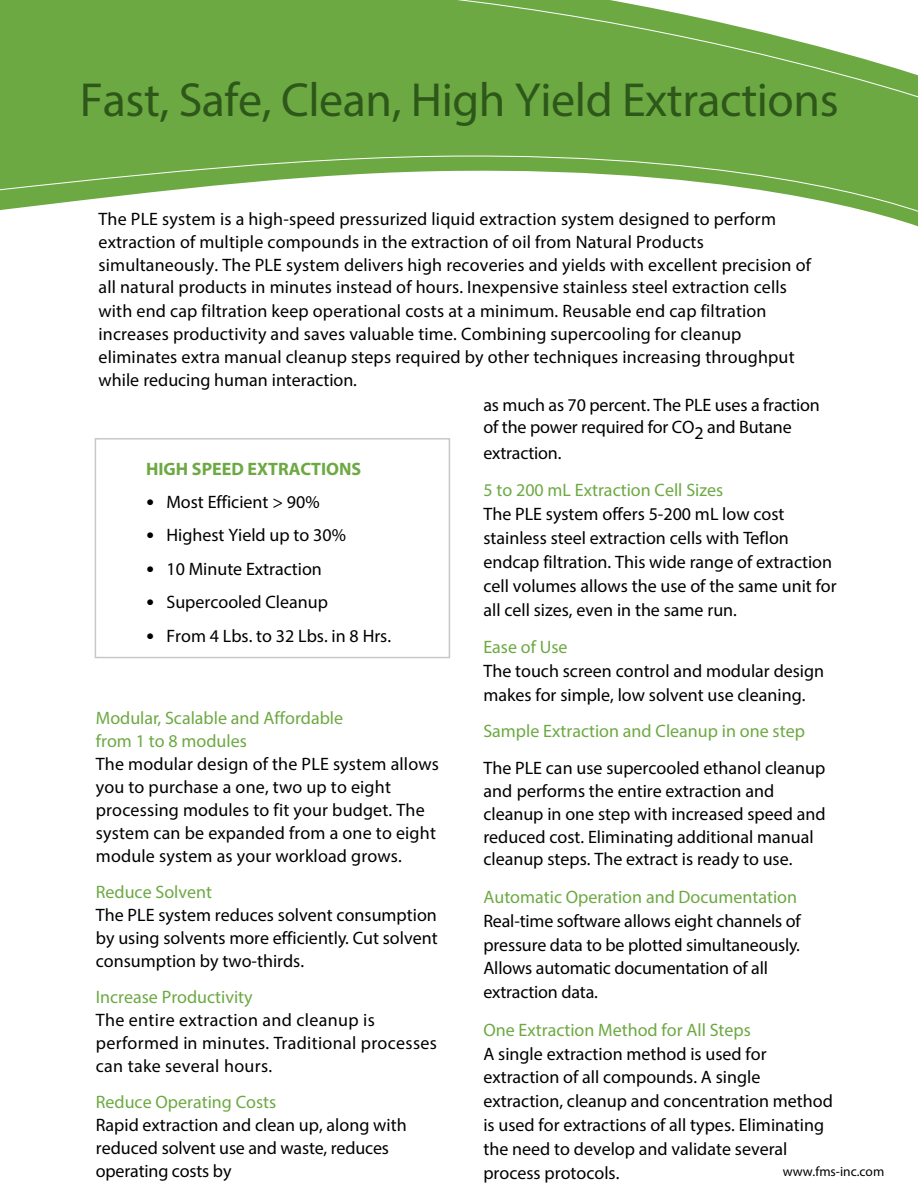
<style>
.page{position:relative;width:918px;height:1188px;background:#fff}
.page>*{position:absolute;margin:0;border:0;box-sizing:border-box;transform-origin:0 0}
.t1{font:48px "Myriad Pro";letter-spacing:-.01em;color:#2e581a}
.t2{font:18px/23.9px "Myriad Pro";color:#000}
.t3{font:18px/23px "Myriad Pro";color:#6da943}
.t4{font:18px/23px "Myriad Pro";letter-spacing:.02em;color:#000}
.t5{font:700 18px "Myriad Pro";color:#6da943}
.t6{font:13.5px "Myriad Pro";color:#000}
.s1{font-family:"Frutiger";font-weight:300;font-size:16.5px}
</style>
<div class="page">
<svg style="left:0;top:0;width:918px;height:227px"></svg>
<div style="left:95px;top:438px;width:355px;height:220px;border:2px solid #c7c8ca"></div>
<h1 class="t1" style="left:80px;top:70px;width:760px">Fast, Safe, Clean, High Yield Extractions</h1>
<p class="t2" style="left:99px;top:208px;width:714px;line-height:23px">The PLE system is a high-speed pressurized liquid extraction system designed to perform extraction of multiple compounds in the extraction of oil from Natural Products simultaneously. The PLE system delivers high recoveries and yields with excellent precision of all natural products in minutes instead of hours. Inexpensive stainless steel extraction cells with end cap filtration keep operational costs at a minimum. Reusable end cap filtration increases productivity and saves valuable time. Combining supercooling for cleanup eliminates extra manual cleanup steps required by other techniques increasing throughput while reducing human interaction.</p>
<p class="t5" style="left:146px;top:457px;width:217px">HIGH SPEED EXTRACTIONS</p>
<p class="t2" style="left:146px;top:489px;width:175px"><span class="s1">•</span> Most Efficient &gt; 90%</p>
<p class="t2" style="left:146px;top:523px;width:201px"><span class="s1">•</span> Highest Yield up to 30%</p>
<p class="t2" style="left:146px;top:557px;width:177px"><span class="s1">•</span> 10 Minute Extraction</p>
<p class="t2" style="left:146px;top:590px;width:183px"><span class="s1">•</span> Supercooled Cleanup</p>
<p class="t2" style="left:146px;top:624px;width:246px"><span class="s1">•</span> From 4 Lbs. to 32 Lbs. in 8 Hrs.</p>
<p class="t3" style="left:96px;top:706px;width:249px">Modular, Scalable and Affordable from 1 to 8 modules</p>
<p class="t2" style="left:96px;top:752px;width:345px;line-height:23px">The modular design of the PLE system allows you to purchase a one, two up to eight processing modules to fit your budget. The system can be expanded from a one to eight module system as your workload grows.</p>
<p class="t3" style="left:96px;top:880px;width:118px">Reduce Solvent</p>
<p class="t2" style="left:96px;top:903px;width:343px;line-height:23px;text-align:justify">The PLE system reduces solvent consumption by using solvents more efficiently. Cut solvent consumption by two-thirds.</p>
<p class="t3" style="left:96px;top:985px;width:158px">Increase Productivity</p>
<p class="t4" style="left:96px;top:1008px;width:343px">The entire extraction and cleanup is performed in minutes. Traditional processes can take several hours.</p>
<p class="t3" style="left:96px;top:1091px;width:182px">Reduce Operating Costs</p>
<p class="t2" style="left:96px;top:1114px;width:312px;line-height:22.8px">Rapid extraction and clean up, along with reduced solvent use and waste, reduces operating costs by</p>
<p class="t2" style="left:483px;top:394px;width:338px;line-height:21.6px">as much as 70 percent. The PLE uses a fraction of the power required for CO2 and Butane</p>
<p class="t2" style="left:483px;top:441px;width:80px">extraction.</p>
<p class="t3" style="left:483px;top:479px;width:241px">5 to 200 mL Extraction Cell Sizes</p>
<p class="t2" style="left:483px;top:502px;width:355px">The PLE system offers 5-200 mL low cost stainless steel extraction cells with Teflon endcap filtration. This wide range of extraction cell volumes allows the use of the same unit for all cell sizes, even in the same run.</p>
<p class="t3" style="left:483px;top:635px;width:86px">Ease of Use</p>
<p class="t2" style="left:483px;top:659px;width:342px">The touch screen control and modular design makes for simple, low solvent use cleaning.</p>
<p class="t3" style="left:483px;top:720px;width:323px">Sample Extraction and Cleanup in one step</p>
<p class="t2" style="left:483px;top:756px;width:344px;line-height:22.8px">The PLE can use supercooled ethanol cleanup and performs the entire extraction and cleanup in one step with increased speed and reduced cost. Eliminating additional manual cleanup steps. The extract is ready to use.</p>
<p class="t3" style="left:483px;top:885px;width:315px">Automatic Operation and Documentation</p>
<p class="t2" style="left:483px;top:908px;width:319px">Real-time software allows eight channels of pressure data to be plotted simultaneously.<br>Allows automatic documentation of all extraction data.</p>
<p class="t3" style="left:483px;top:1018px;width:269px">One Extraction Method for All Steps</p>
<p class="t2" style="left:483px;top:1041px;width:351px">A single extraction method is used for extraction of all compounds. A single extraction, cleanup and concentration method is used for extractions of all types. Eliminating the need to develop and validate several process protocols.</p>
<p class="t6" style="left:783px;top:1163px;width:103px">www.fms-inc.com</p>
</div>
